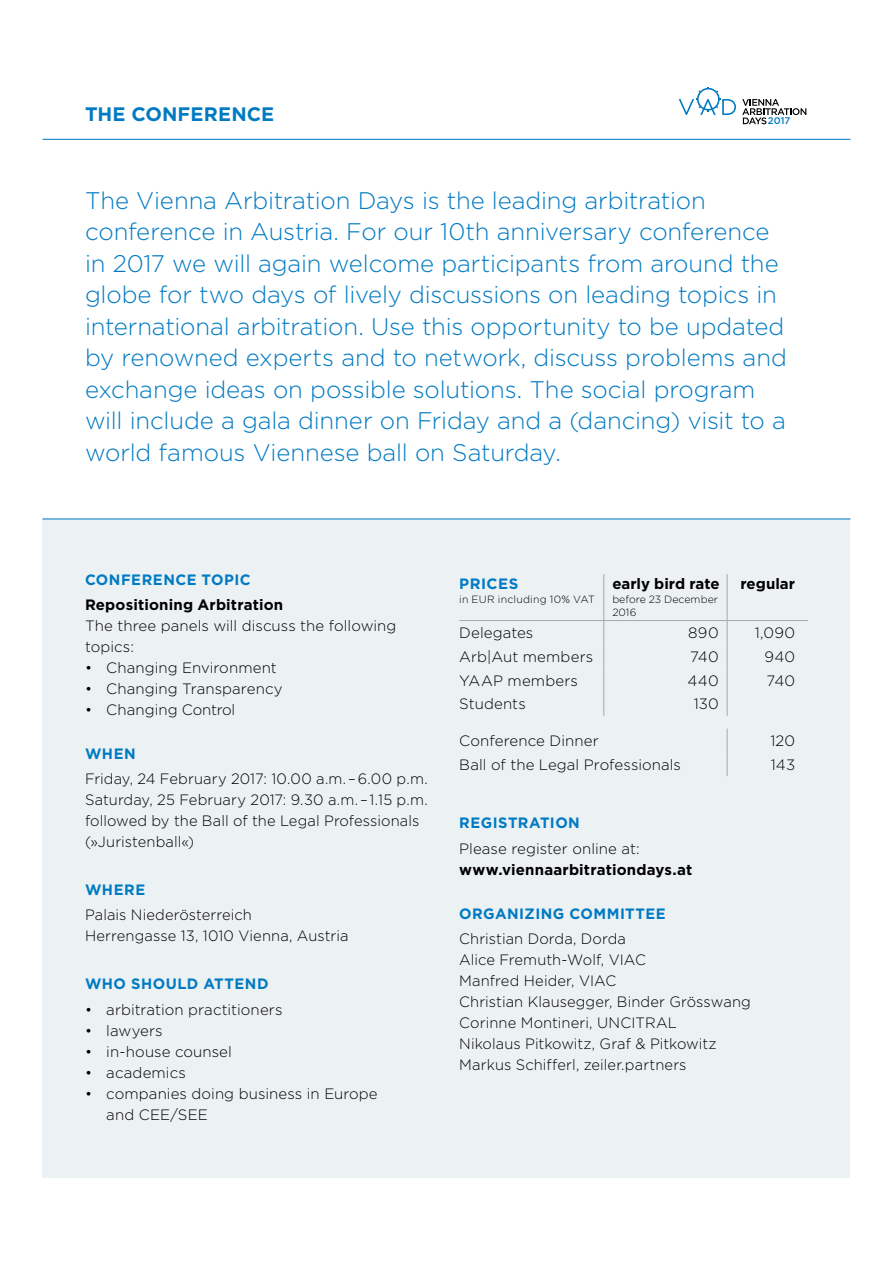
<style>
.page{position:relative;width:893px;height:1263px;background:#fff}
.page>*{position:absolute;margin:0;border:0;box-sizing:border-box;transform-origin:0 0}
.t1{font:300 24px/31.5px "Gotham";letter-spacing:-.005em;color:#007ac2}
.t2{font:700 19.5px "Gotham";letter-spacing:.005em;color:#007ac2}
.t3{font:300 15px/21px "Gotham";letter-spacing:.005em;color:#000}
.t4{font:300 15px/21px "Gotham";letter-spacing:.005em;color:#000}
.t5{font:700 15px "Gotham";letter-spacing:.035em;color:#007ac2}
.t6{font:700 15px "Gotham";letter-spacing:.01em;color:#000}
.t7{font:700 15px "Gotham";letter-spacing:-.005em;color:#000}
.t8{font:700 15px "Gotham";letter-spacing:.035em;color:#007ac2}
.t9{font:300 10.5px/13.5px "Gotham";letter-spacing:.005em;color:#000}
.t10{font:500 9.6px "Gotham";color:#007ac2}
.s1{font-style:inherit}
</style>
<div class="page">
<svg style="left:742px;top:99px;width:64px;height:25px"></svg>
<svg style="left:679px;top:87px;width:57px;height:28px"></svg>
<hr style="left:43px;top:139px;width:807px;height:1px;background:#007ac2">
<div style="left:43px;top:519px;width:807px;height:659px;background:#ecf1f4"></div>
<hr style="left:727px;top:574px;width:1px;height:46px;background:#a8a8a7">
<hr style="left:459px;top:620px;width:145px;height:1px;background:#a8a8a7">
<hr style="left:604px;top:620px;width:123px;height:1px;background:#a8a8a7">
<hr style="left:727px;top:620px;width:81px;height:1px;background:#a8a8a7">
<svg style="left:727px;top:621px;width:1px;height:95px"></svg>
<svg style="left:727px;top:728px;width:1px;height:48px"></svg>
<hr style="left:604px;top:574px;width:1px;height:46px;background:#a8a8a7">
<svg style="left:604px;top:621px;width:1px;height:95px"></svg>
<hr style="left:43px;top:519px;width:807px;height:1px;background:#007ac2">
<p class="t2" style="left:85px;top:102px;width:191px">THE CONFERENCE</p>
<p class="t10" style="left:768px;top:115px;width:24px">2017</p>
<p class="t1" style="left:85px;top:184px;width:703px">The Vienna Arbitration Days is the leading arbitration conference in Austria. For our 10th anniversary conference in 2017 we will again welcome participants from around the globe for two days of lively discussions on leading topics in international arbitration. Use this opportunity to be updated by renowned experts and to network, discuss problems and exchange ideas on possible solutions. The social program will include a gala dinner on Friday and a (dancing) visit to a world famous Viennese ball on Saturday.</p>
<p class="t5" style="left:85px;top:571px;width:167px">CONFERENCE TOPIC</p>
<p class="t6" style="left:85px;top:596px;width:200px">Repositioning Arbitration</p>
<p class="t4" style="left:85px;top:615px;width:313px">The three panels will discuss the following topics:</p>
<p class="t4" style="left:85px;top:657px;width:193px">• Changing Environment</p>
<p class="t4" style="left:85px;top:678px;width:199px">• Changing Transparency</p>
<p class="t4" style="left:85px;top:699px;width:152px">• Changing Control</p>
<p class="t5" style="left:85px;top:745px;width:52px">WHEN</p>
<p class="t3" style="left:85px;top:768px;width:344px">Friday, 24 February 2017: 10.00 a.m.–6.00 p.m.<br>Saturday, 25 February 2017: 9.30 a.m.–1.15 p.m. followed by the Ball of the Legal Professionals (»Juristenball«)</p>
<p class="t5" style="left:85px;top:881px;width:62px">WHERE</p>
<p class="t3" style="left:85px;top:904px;width:265px">Palais Niederösterreich<br>Herrengasse 13, 1010 Vienna, Austria</p>
<p class="t5" style="left:85px;top:975px;width:185px">WHO SHOULD ATTEND</p>
<p class="t4" style="left:85px;top:999px;width:199px">• arbitration practitioners</p>
<p class="t4" style="left:85px;top:1020px;width:79px">• lawyers</p>
<p class="t4" style="left:85px;top:1041px;width:148px">• in-house counsel</p>
<p class="t4" style="left:85px;top:1062px;width:102px">• academics</p>
<p class="t4" style="left:106px;top:1083px;width:273px;text-indent:-21px">• companies doing business in Europe and CEE/SEE</p>
<p class="t8" style="left:459px;top:575px;width:61px">PRICES</p>
<p class="t9" style="left:459px;top:592px;width:137px">in EUR including 10% VAT</p>
<p class="t7" style="left:612px;top:575px;width:109px">early bird rate</p>
<p class="t9" style="left:612px;top:592px;width:107px">before 23 December<br>2016</p>
<p class="t6" style="left:740px;top:575px;width:56px">regular</p>
<p class="t4" style="left:459px;top:622px;width:76px">Delegates</p>
<p class="t4" style="left:688px;top:622px;width:32px">890</p>
<p class="t4" style="left:755px;top:622px;width:42px">1,090</p>
<p class="t4" style="left:459px;top:646px;width:135px">Arb|Aut members</p>
<p class="t4" style="left:690px;top:646px;width:30px">740</p>
<p class="t4" style="left:764px;top:646px;width:32px">940</p>
<p class="t4" style="left:459px;top:669px;width:120px">YAAP members</p>
<p class="t4" style="left:687px;top:669px;width:33px">440</p>
<p class="t4" style="left:767px;top:669px;width:30px">740</p>
<p class="t4" style="left:459px;top:693px;width:68px">Students</p>
<p class="t4" style="left:694px;top:693px;width:26px">130</p>
<p class="t4" style="left:459px;top:730px;width:141px">Conference Dinner</p>
<p class="t4" style="left:770px;top:730px;width:26px">120</p>
<p class="t4" style="left:459px;top:754px;width:223px">Ball of the Legal Professionals</p>
<p class="t4" style="left:771px;top:754px;width:26px">143</p>
<p class="t5" style="left:459px;top:814px;width:122px">REGISTRATION</p>
<p class="t4" style="left:459px;top:838px;width:182px">Please register online at:</p>
<p class="t6" style="left:459px;top:861px;width:235px">www.viennaarbitrationdays.at</p>
<p class="t5" style="left:459px;top:905px;width:208px">ORGANIZING COMMITTEE</p>
<p class="t3" style="left:459px;top:928px;width:293px">Christian Dorda, Dorda<br>Alice Fremuth-Wolf, VIAC<br>Manfred Heider, VIAC<br>Christian Klausegger, Binder Grösswang<br>Corinne Montineri, <span class="s1">UNCITRAL<br></span>Nikolaus Pitkowitz, Graf &amp; Pitkowitz<br>Markus Schifferl, zeiler.partners</p>
</div>
